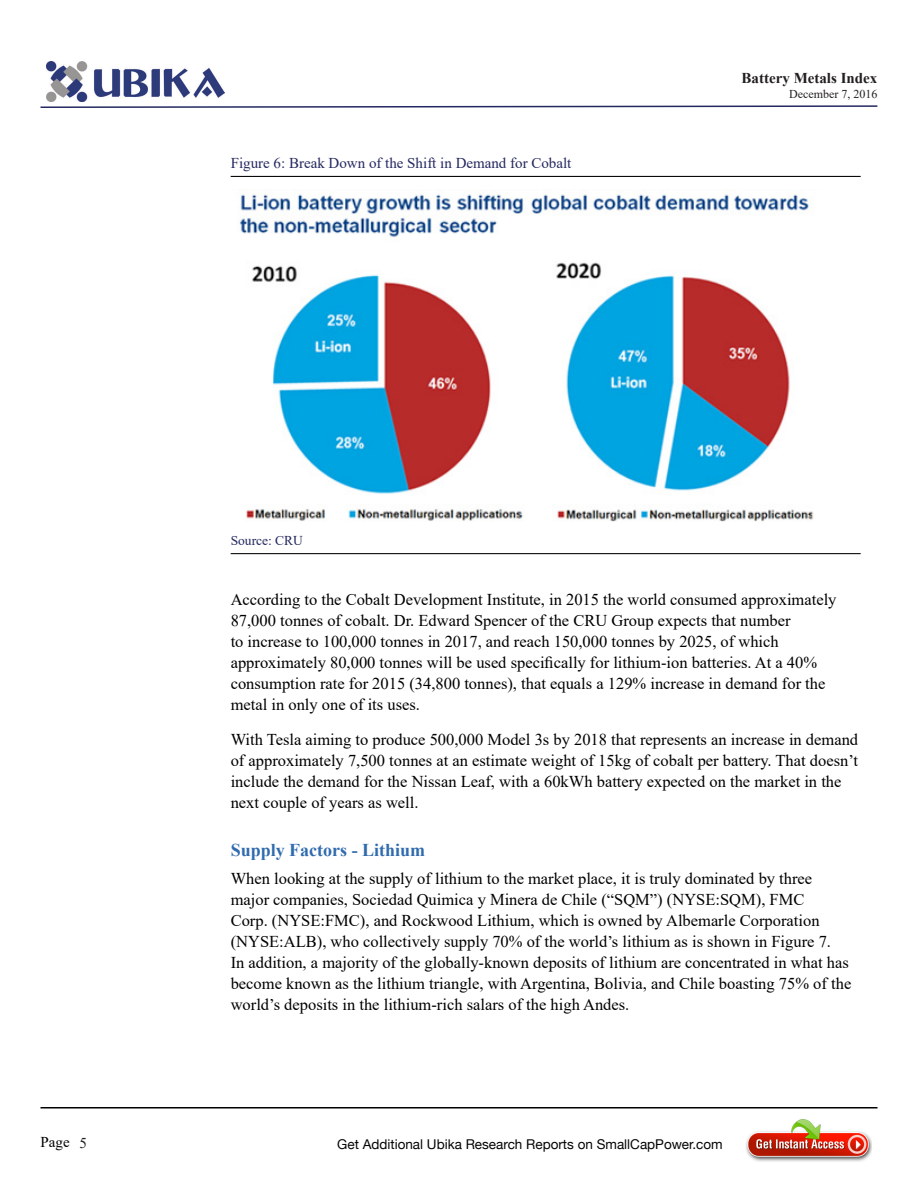
<style>
.page{position:relative;width:918px;height:1188px;background:#fff}
.page>*{position:absolute;margin:0;border:0;box-sizing:border-box;transform-origin:0 0}
.Heading_2{font:700 18px "Times New Roman";color:#306baf}
.Body_text{font:16.5px/21px "Times New Roman";color:#000}
.Body_text-2{font:15px "Times New Roman";color:#242860}
.t1{font:700 15px "Times New Roman";color:#231f20}
.t2{font:15px "Times New Roman";color:#000}
.t3{font:13.5px "Helvetica Neue";color:#040503}
.Body_text-3{font:13.5px "Times New Roman";color:#242860}
.t4{font:12px "Times New Roman";color:#231f20}
.s1{color:#231f20}
</style>
<div class="page">
<img style="left:47px;top:61px;width:178px;height:41px">
<svg style="left:40px;top:105px;width:838px;height:3px"></svg>
<hr style="left:40px;top:1107px;width:838px;height:1px;background:#000">
<img style="left:746px;top:1120px;width:126px;height:42px">
<hr style="left:231px;top:176px;width:630px;height:1px;background:#000">
<img style="left:239px;top:190px;width:575px;height:332px">
<hr style="left:231px;top:553px;width:630px;height:1px;background:#000">
<p class="Body_text-2" style="left:231px;top:152px;width:342px">Figure 6: Break Down of the Shift in Demand for Cobalt</p>
<p class="Body_text-3" style="left:231px;top:531px;width:74px">Source: CRU</p>
<p class="t1" style="left:742px;top:68px;width:137px">Battery Metals Index</p>
<p class="t4" style="left:789px;top:85px;width:90px">December 7, 2016</p>
<p class="Body_text" style="left:231px;top:589px;width:607px">According to the Cobalt Development Institute, in 2015 the world consumed approximately 87,000 tonnes of cobalt. Dr. Edward Spencer of the CRU Group expects that number<br>to increase to 100,000 tonnes in 2017, and reach 150,000 tonnes by 2025, of which approximately 80,000 tonnes will be used specifically for lithium-ion batteries. At a 40% consumption rate for 2015 (34,800 tonnes), that equals a 129% increase in demand for the metal in only one of its uses.</p>
<p class="Body_text" style="left:231px;top:728px;width:629px">With Tesla aiming to produce 500,000 Model 3s by 2018 that represents an increase in demand of approximately 7,500 tonnes at an estimate weight of 15kg of cobalt per battery. That doesn’t include the demand for the Nissan Leaf, with a 60kWh battery expected on the market in the next couple of years as well.</p>
<p class="Heading_2" style="left:231px;top:837px;width:196px">Supply Factors - Lithium</p>
<p class="Body_text" style="left:231px;top:867px;width:622px">When looking at the supply of lithium to the market place, it is truly dominated by three major companies, Sociedad Quimica y Minera de Chile (“SQM”) (NYSE:SQM), FMC<br>Corp. (NYSE:FMC), and Rockwood Lithium, which is owned by Albemarle Corporation (NYSE:ALB), who collectively supply 70% of the world’s lithium as is shown in Figure 7.<br>In addition, a majority of the globally-known deposits of lithium are concentrated in what has become known as the lithium triangle, with Argentina, Bolivia, and Chile boasting 75% of the world’s deposits in the lithium-rich salars of the high Andes.</p>
<p class="t2" style="left:40px;top:1132px;width:48px">Page <span class="s1">5</span></p>
<p class="t3" style="left:337px;top:1136px;width:387px">Get Additional Ubika Research Reports on SmallCapPower.com</p>
</div>
